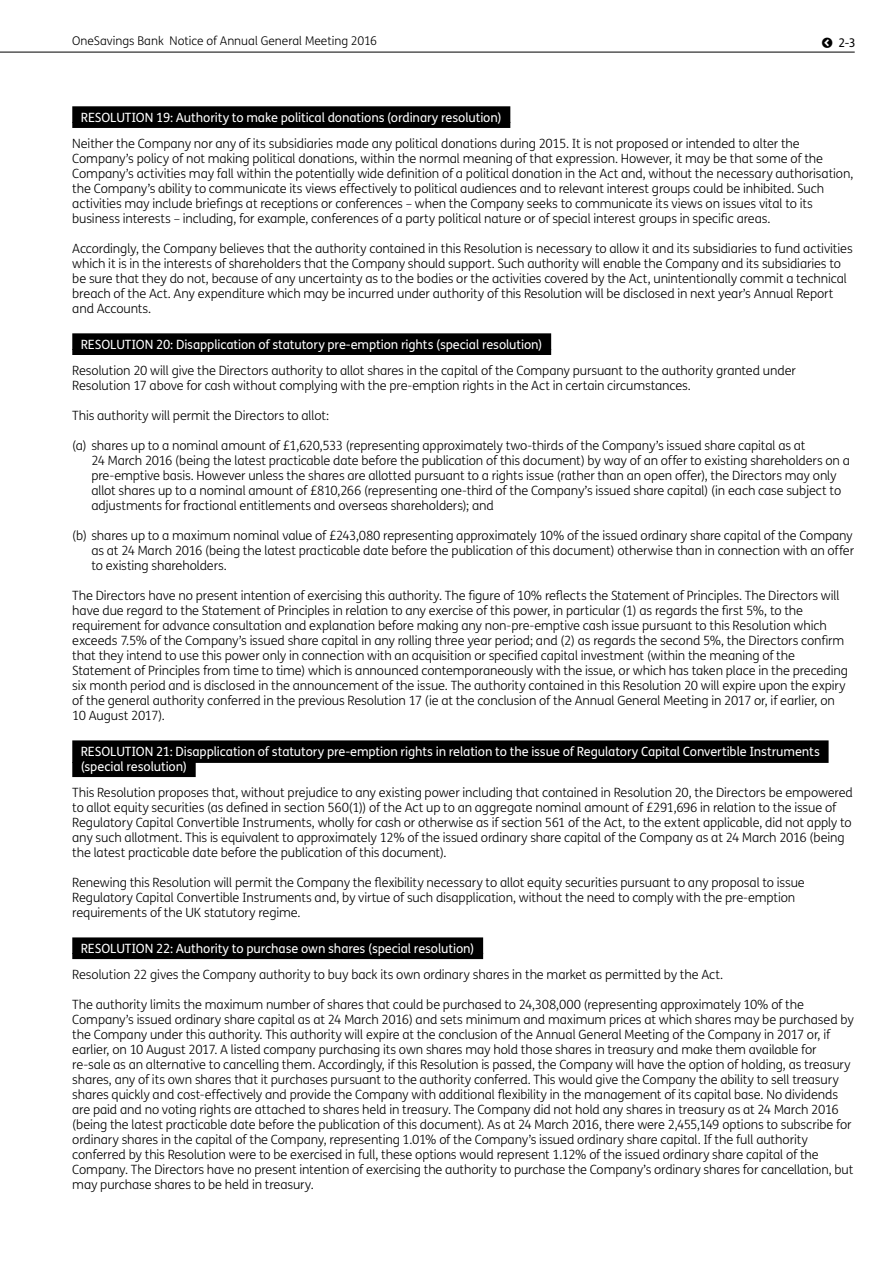
<style>
.page{position:relative;width:893px;height:1263px;background:#fff}
.page>*{position:absolute;margin:0;border:0;box-sizing:border-box;transform-origin:0 0}
.t1{font:300 12.75px/15px "FS Me";letter-spacing:-.01em;color:#000}
.t2{font:12.75px/15px "FS Me";letter-spacing:-.01em;color:#fff}
.t3{font:300 12px "FS Me";color:#000}
.t4{font:12px "FS Me";color:#000}
</style>
<div class="page">
<hr style="left:0;top:52px;width:855px;height:1px;background:#000">
<div style="left:72px;top:106px;width:438px;height:17px;background:#000"></div>
<div style="left:72px;top:122px;width:438px;height:6px;background:#000"></div>
<div style="left:72px;top:333px;width:479px;height:17px;background:#000"></div>
<div style="left:72px;top:349px;width:479px;height:6px;background:#000"></div>
<div style="left:72px;top:740px;width:757px;height:23px;background:#000"></div>
<div style="left:72px;top:762px;width:124px;height:15px;background:#000"></div>
<div style="left:72px;top:937px;width:411px;height:17px;background:#000"></div>
<div style="left:72px;top:953px;width:411px;height:6px;background:#000"></div>
<p class="t3" style="left:72px;top:33px;width:307px">OneSavings Bank Notice of Annual General Meeting 2016</p>
<p class="t4" style="left:838px;top:35px;width:19px">2-3</p>
<p class="t2" style="left:81px;top:110px;width:422px">RESOLUTION 19: Authority to make political donations (ordinary resolution)</p>
<p class="t1" style="left:72px;top:136px;width:783px">Neither the Company nor any of its subsidiaries made any political donations during 2015. It is not proposed or intended to alter the Company’s policy of not making political donations, within the normal meaning of that expression. However, it may be that some of the Company’s activities may fall within the potentially wide definition of a political donation in the Act and, without the necessary authorisation, the Company’s ability to communicate its views effectively to political audiences and to relevant interest groups could be inhibited. Such activities may include briefings at receptions or conferences – when the Company seeks to communicate its views on issues vital to its business interests – including, for example, conferences of a party political nature or of special interest groups in specific areas.</p>
<p class="t1" style="left:72px;top:241px;width:782px">Accordingly, the Company believes that the authority contained in this Resolution is necessary to allow it and its subsidiaries to fund activities which it is in the interests of shareholders that the Company should support. Such authority will enable the Company and its subsidiaries to be sure that they do not, because of any uncertainty as to the bodies or the activities covered by the Act, unintentionally commit a technical breach of the Act. Any expenditure which may be incurred under authority of this Resolution will be disclosed in next year’s Annual Report and Accounts.</p>
<p class="t2" style="left:81px;top:337px;width:463px">RESOLUTION 20: Disapplication of statutory pre-emption rights (special resolution)</p>
<p class="t1" style="left:72px;top:363px;width:725px">Resolution 20 will give the Directors authority to allot shares in the capital of the Company pursuant to the authority granted under<br>Resolution 17 above for cash without complying with the pre-emption rights in the Act in certain circumstances.</p>
<p class="t1" style="left:72px;top:408px;width:258px">This authority will permit the Directors to allot:</p>
<p class="t1" style="left:91px;top:438px;width:760px;text-indent:-19px">(a) shares up to a nominal amount of £1,620,533 (representing approximately two-thirds of the Company’s issued share capital as at<br>24 March 2016 (being the latest practicable date before the publication of this document) by way of an offer to existing shareholders on a pre-emptive basis. However unless the shares are allotted pursuant to a rights issue (rather than an open offer), the Directors may only allot shares up to a nominal amount of £810,266 (representing one-third of the Company’s issued share capital) (in each case subject to adjustments for fractional entitlements and overseas shareholders); and</p>
<p class="t1" style="left:91px;top:528px;width:764px;text-align:justify;text-indent:-19px">(b) shares up to a maximum nominal value of £243,080 representing approximately 10% of the issued ordinary share capital of the Company as at 24 March 2016 (being the latest practicable date before the publication of this document) otherwise than in connection with an offer to existing shareholders.</p>
<p class="t1" style="left:72px;top:588px;width:777px">The Directors have no present intention of exercising this authority. The figure of 10% reflects the Statement of Principles. The Directors will have due regard to the Statement of Principles in relation to any exercise of this power, in particular (1) as regards the first 5%, to the requirement for advance consultation and explanation before making any non-pre-emptive cash issue pursuant to this Resolution which exceeds 7.5% of the Company’s issued share capital in any rolling three year period; and (2) as regards the second 5%, the Directors confirm that they intend to use this power only in connection with an acquisition or specified capital investment (within the meaning of the Statement of Principles from time to time) which is announced contemporaneously with the issue, or which has taken place in the preceding six month period and is disclosed in the announcement of the issue. The authority contained in this Resolution 20 will expire upon the expiry of the general authority conferred in the previous Resolution 17 (ie at the conclusion of the Annual General Meeting in 2017 or, if earlier, on 10 August 2017).</p>
<p class="t2" style="left:81px;top:744px;width:741px">RESOLUTION 21: Disapplication of statutory pre-emption rights in relation to the issue of Regulatory Capital Convertible Instruments (special resolution)</p>
<p class="t1" style="left:72px;top:785px;width:782px">This Resolution proposes that, without prejudice to any existing power including that contained in Resolution 20, the Directors be empowered to allot equity securities (as defined in section 560(1)) of the Act up to an aggregate nominal amount of £291,696 in relation to the issue of Regulatory Capital Convertible Instruments, wholly for cash or otherwise as if section 561 of the Act, to the extent applicable, did not apply to any such allotment. This is equivalent to approximately 12% of the issued ordinary share capital of the Company as at 24 March 2016 (being the latest practicable date before the publication of this document).</p>
<p class="t1" style="left:72px;top:875px;width:734px">Renewing this Resolution will permit the Company the flexibility necessary to allot equity securities pursuant to any proposal to issue<br>Regulatory Capital Convertible Instruments and, by virtue of such disapplication, without the need to comply with the pre-emption requirements of the UK statutory regime.</p>
<p class="t2" style="left:81px;top:941px;width:395px">RESOLUTION 22: Authority to purchase own shares (special resolution)</p>
<p class="t1" style="left:72px;top:967px;width:652px">Resolution 22 gives the Company authority to buy back its own ordinary shares in the market as permitted by the Act.</p>
<p class="t1" style="left:72px;top:997px;width:783px">The authority limits the maximum number of shares that could be purchased to 24,308,000 (representing approximately 10% of the Company’s issued ordinary share capital as at 24 March 2016) and sets minimum and maximum prices at which shares may be purchased by the Company under this authority. This authority will expire at the conclusion of the Annual General Meeting of the Company in 2017 or, if earlier, on 10 August 2017. A listed company purchasing its own shares may hold those shares in treasury and make them available for re-sale as an alternative to cancelling them. Accordingly, if this Resolution is passed, the Company will have the option of holding, as treasury shares, any of its own shares that it purchases pursuant to the authority conferred. This would give the Company the ability to sell treasury shares quickly and cost-effectively and provide the Company with additional flexibility in the management of its capital base. No dividends are paid and no voting rights are attached to shares held in treasury. The Company did not hold any shares in treasury as at 24 March 2016 (being the latest practicable date before the publication of this document). As at 24 March 2016, there were 2,455,149 options to subscribe for ordinary shares in the capital of the Company, representing 1.01% of the Company’s issued ordinary share capital. If the full authority conferred by this Resolution were to be exercised in full, these options would represent 1.12% of the issued ordinary share capital of the Company. The Directors have no present intention of exercising the authority to purchase the Company’s ordinary shares for cancellation, but may purchase shares to be held in treasury.</p>
</div>
